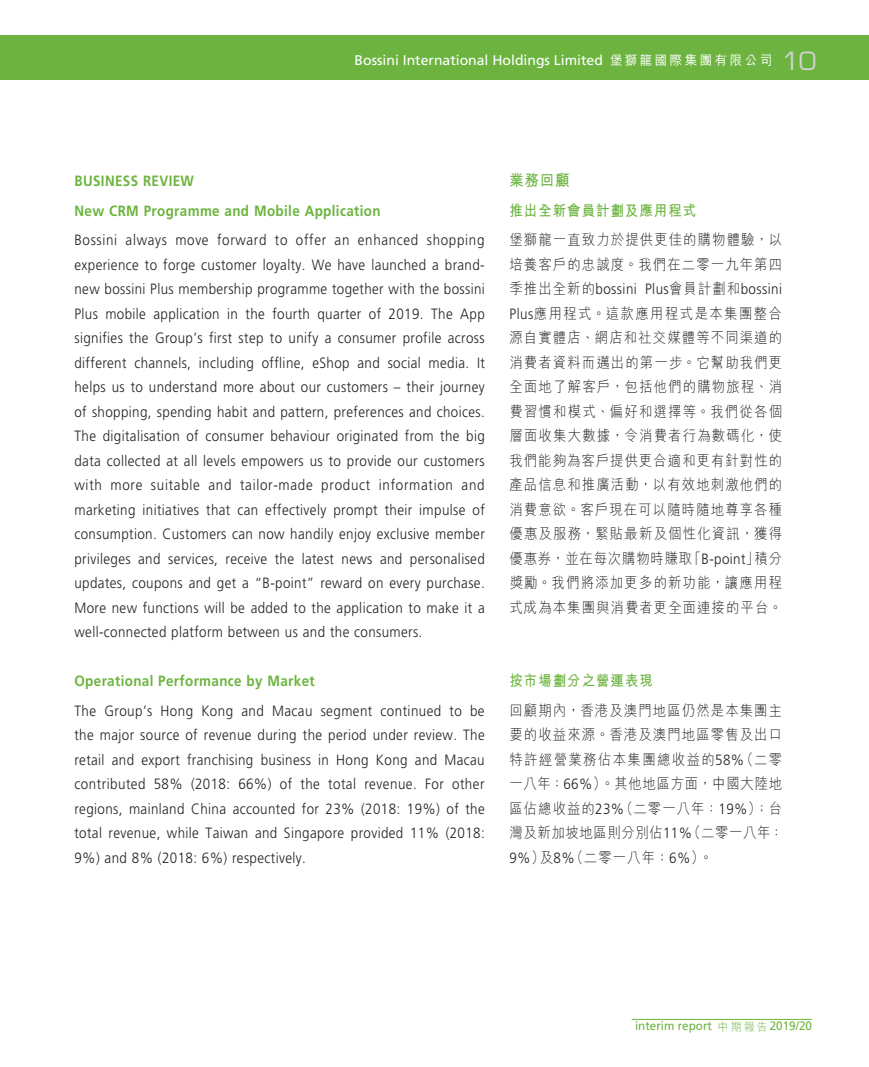
<style>
.page{position:relative;width:869px;height:1067px;background:#fff}
.page>*{position:absolute;margin:0;border:0;box-sizing:border-box;transform-origin:0 0}
._01_H1_C{font:700 15.75px "M Hei HK";color:#6cb43f;scale:.9 1}
._00_txt{font:300 14.88px/24.5px "Frutiger LT Std";letter-spacing:.03em;color:#231f20;text-align:justify;scale:.9 1}
._00_txt_C{font:300 14.88px/24.5px "M Hei HK";letter-spacing:.075em;color:#231f20;text-align:justify;scale:.9 1}
._02_H2{font:700 14.88px "Frutiger LT Std";letter-spacing:.03em;color:#6cb43f;scale:.9 1}
._02_H2_C{font:700 14.88px "M Hei HK";letter-spacing:.08em;color:#6cb43f;scale:.9 1}
._01_H1{font:700 14.88px "Frutiger LT Std";letter-spacing:.03em;color:#6cb43f;scale:.9 1}
.t1{font:14px "Frutiger LT Std";color:#fff}
.t2{font:12.25px "Frutiger LT Std";color:#6cb43f;scale:.95 1}
.s1{font-family:"M Hei HK";font-weight:500;font-size:13.12px}
.s2{font-family:"Eurostile LT Std";font-size:24.5px;color:#d1d2d4}
.s3{font-family:"Frutiger LT Std"}
.s4{font-family:"M Hei HK";font-weight:300;font-size:11.38px}
</style>
<div class="page">
<div style="left:0;top:35px;width:868px;height:44px;background:#6cb43f"></div>
<hr style="left:631px;top:1019px;width:180px;height:1px;background:#6cb43f">
<p class="t1" style="left:354px;top:52px;width:462px">Bossini International Holdings Limited <span class="s1">堡獅龍國際集團有限公司</span> <span class="s2">10</span></p>
<p class="_01_H1" style="left:74px;top:172px;width:134px">BUSINESS REVIEW</p>
<p class="_02_H2" style="left:74px;top:202px;width:341px">New CRM Programme and Mobile Application</p>
<p class="_00_txt" style="left:74px;top:228px;width:457px">Bossini always move forward to offer an enhanced shopping experience to forge customer loyalty. We have launched a brand&shy;new bossini Plus membership programme together with the bossini Plus mobile application in the fourth quarter of 2019. The App signifies the Group’s first step to unify a consumer profile across different channels, including offline, eShop and social media. It helps us to understand more about our customers – their journey of shopping, spending habit and pattern, preferences and choices.<br>The digitalisation of consumer behaviour originated from the big data collected at all levels empowers us to provide our customers with more suitable and tailor-made product information and marketing initiatives that can effectively prompt their impulse of consumption. Customers can now handily enjoy exclusive member privileges and services, receive the latest news and personalised updates, coupons and get a “B-point” reward on every purchase.<br>More new functions will be added to the application to make it a well-connected platform between us and the consumers.</p>
<p class="_02_H2" style="left:74px;top:672px;width:268px">Operational Performance by Market</p>
<p class="_00_txt" style="left:74px;top:698px;width:457px">The Group’s Hong Kong and Macau segment continued to be the major source of revenue during the period under review. The retail and export franchising business in Hong Kong and Macau contributed 58% (2018: 66%) of the total revenue. For other regions, mainland China accounted for 23% (2018: 19%) of the total revenue, while Taiwan and Singapore provided 11% (2018:<br>9%) and 8% (2018: 6%) respectively.</p>
<p class="_01_H1_C" style="left:509px;top:169px;width:68px">業務回顧</p>
<p class="_02_H2_C" style="left:509px;top:199px;width:209px">推出全新會員計劃及應用程式</p>
<p class="_00_txt_C" style="left:509px;top:227px;width:304px">堡獅龍一直致力於提供更佳的購物體驗，以培養客戶的忠誠度。我們在二零一九年第四季推出全新的<span class="s3">bossini Plus</span>會員計劃和<span class="s3">bossini Plus</span>應用程式。這款應用程式是本集團整合源自實體店、網店和社交媒體等不同渠道的消費者資料而邁出的第一步。它幫助我們更全面地了解客戶，包括他們的購物旅程、消費習慣和模式、偏好和選擇等。我們從各個層面收集大數據，令消費者行為數碼化，使我們能夠為客戶提供更合適和更有針對性的產品信息和推廣活動，以有效地刺激他們的消費意欲。客戶現在可以隨時隨地尊享各種優惠及服務，緊貼最新及個性化資訊，獲得優惠券，並在每次購物時賺取「<span class="s3">B-point</span>」積分獎勵。我們將添加更多的新功能，讓應用程式成為本集團與消費者更全面連接的平台。</p>
<p class="_02_H2_C" style="left:509px;top:670px;width:161px">按市場劃分之營運表現</p>
<p class="_00_txt_C" style="left:509px;top:697px;width:305px">回顧期內，香港及澳門地區仍然是本集團主要的收益來源。香港及澳門地區零售及出口特許經營業務佔本集團總收益的<span class="s3">58%</span>（二零一八年：<span class="s3">66%</span>）。其他地區方面，中國大陸地區佔總收益的<span class="s3">23%</span>（二零一八年：<span class="s3">19%</span>）；台灣及新加坡地區則分別佔<span class="s3">11%</span>（二零一八年：<span class="s3">9%</span>）及<span class="s3">8%</span>（二零一八年：<span class="s3">6%</span>）。</p>
<p class="t2" style="left:634px;top:1018px;width:188px">interim report <span class="s4">中期報告</span> 2019/20</p>
</div>
